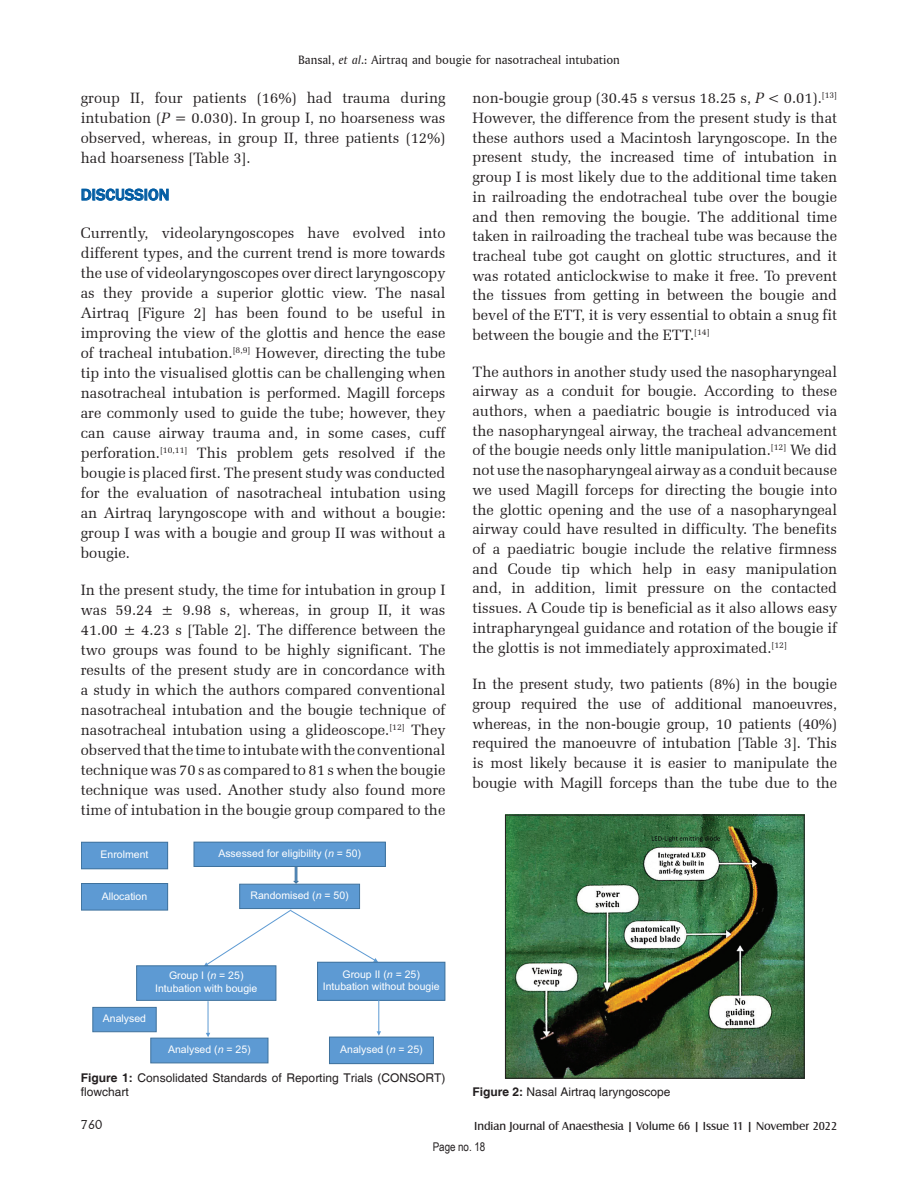
<style>
.page{position:relative;width:918px;height:1188px;background:#fff}
.page>*{position:absolute;margin:0;border:0;box-sizing:border-box;transform-origin:0 0}
.t1{font:500 16.5px "Franklin Gothic";color:#015ca3}
.TX{font:15px/19.6px "Zapf Elliptical 711 BT";color:#231f20;text-align:justify}
.t2{font:12.75px "Amerigo BT Roman A";color:#231f20}
.FGC{font:12px/14.4px "Helvetica";color:#231f20}
.t3{font:12px "Castle T";color:#231f20}
.TX-2{font:12px "Arial Narrow";color:#231f20}
.t4{font:300 12px "Flareserif 821 BT";color:#231f20}
.t5{font:10.5px/12.6px "Arial";color:#fff;text-align:center}
.s1{font-family:"Amerigo BT Italic A"}
.s2{font-style:italic}
.s3{font-weight:700}
</style>
<div class="page">
<svg style="left:81px;top:188px;width:88px;height:13px"></svg>
<svg style="left:293px;top:867px;width:7px;height:17px"></svg>
<div style="left:239px;top:884px;width:121px;height:25px;background:#5d9ad3;border:1px solid #3f729d"></div>
<div style="left:194px;top:842px;width:191px;height:24px;background:#5d9ad3"></div>
<div style="left:194px;top:842px;width:192px;height:25px;border:1px solid #3f729d"></div>
<div style="left:81px;top:884px;width:87px;height:26px;background:#5d9ad3"></div>
<div style="left:81px;top:883px;width:87px;height:27px;border:1px solid #3f729d"></div>
<div style="left:81px;top:842px;width:87px;height:27px;background:#5d9ad3"></div>
<div style="left:81px;top:842px;width:87px;height:27px;border:1px solid #3f729d"></div>
<div style="left:136px;top:965px;width:140px;height:36px;background:#5d9ad3;border:1px solid #3f729d"></div>
<svg style="left:204px;top:909px;width:174px;height:58px"></svg>
<div style="left:318px;top:962px;width:127px;height:38px;background:#5d9ad3"></div>
<div style="left:317px;top:962px;width:128px;height:39px;border:1px solid #3f729d"></div>
<div style="left:92px;top:1007px;width:65px;height:25px;background:#5d9ad3;border:1px solid #3f729d"></div>
<div style="left:329px;top:1037px;width:104px;height:27px;background:#5d9ad3"></div>
<div style="left:329px;top:1037px;width:105px;height:27px;border:1px solid #3f729d"></div>
<hr style="left:208px;top:1001px;width:1px;height:33px;background:#5d9ad3">
<hr style="left:378px;top:1000px;width:1px;height:32px;background:#5d9ad3">
<svg style="left:377px;top:1031px;width:4px;height:5px"></svg>
<div style="left:150px;top:1038px;width:118px;height:25px;background:#5d9ad3;border:1px solid #3f729d"></div>
<img style="left:507px;top:817px;width:295px;height:259px">
<div style="left:505px;top:815px;width:299px;height:263px;border:1px solid #231f20"></div>
<p class="t2" style="left:298px;top:52px;width:323px">Bansal, <span class="s1">et al</span>.: Airtraq and bougie for nasotracheal intubation</p>
<p class="TX" style="left:81px;top:88px;width:366px">group II, four patients (16%) had trauma during intubation (<span class="s2">P</span> = 0.030). In group I, no hoarseness was observed, whereas, in group II, three patients (12%) had hoarseness [Table 3].</p>
<h1 class="t1" style="left:81px;top:184px;width:90px">DISCUSSION</h1>
<p class="TX" style="left:81px;top:223px;width:366px">Currently, videolaryngoscopes have evolved into different types, and the current trend is more towards the use of videolaryngoscopes over direct laryngoscopy as they provide a superior glottic view. The nasal Airtraq [Figure 2] has been found to be useful in improving the view of the glottis and hence the ease of tracheal intubation.<sup>[8,9]</sup> However, directing the tube tip into the visualised glottis can be challenging when nasotracheal intubation is performed. Magill forceps are commonly used to guide the tube; however, they can cause airway trauma and, in some cases, cuff perforation.<sup>[10,11]</sup> This problem gets resolved if the bougie is placed first. The present study was conducted for the evaluation of nasotracheal intubation using an Airtraq laryngoscope with and without a bougie: group I was with a bougie and group II was without a bougie.</p>
<p class="TX" style="left:81px;top:580px;width:366px">In the present study, the time for intubation in group I was 59.24 ± 9.98 s, whereas, in group II, it was 41.00 ± 4.23 s [Table 2]. The difference between the two groups was found to be highly significant. The results of the present study are in concordance with a study in which the authors compared conventional nasotracheal intubation and the bougie technique of nasotracheal intubation using a glideoscope.<sup>[12]</sup> They observed that the time to intubate with the conventional technique was 70 s as compared to 81 s when the bougie technique was used. Another study also found more time of intubation in the bougie group compared to the</p>
<p class="t5" style="left:101px;top:849px;width:49px">Enrolment</p>
<p class="t5" style="left:218px;top:847px;width:144px">Assessed for eligibility (<span class="s2">n</span> = 50)</p>
<p class="t5" style="left:102px;top:890px;width:47px">Allocation</p>
<p class="t5" style="left:250px;top:889px;width:100px">Randomised (<span class="s2">n</span> = 50)</p>
<p class="TX" style="left:472px;top:88px;width:366px">non‑bougie group (30.45 s versus 18.25 s, <span class="s2">P</span> &lt; 0.01).<sup>[13] </sup>However, the difference from the present study is that these authors used a Macintosh laryngoscope. In the present study, the increased time of intubation in group I is most likely due to the additional time taken in railroading the endotracheal tube over the bougie and then removing the bougie. The additional time taken in railroading the tracheal tube was because the tracheal tube got caught on glottic structures, and it was rotated anticlockwise to make it free. To prevent the tissues from getting in between the bougie and bevel of the ETT, it is very essential to obtain a snug fit between the bougie and the ETT.<sup>[14]</sup></p>
<p class="TX" style="left:472px;top:362px;width:366px">The authors in another study used the nasopharyngeal airway as a conduit for bougie. According to these authors, when a paediatric bougie is introduced via the nasopharyngeal airway, the tracheal advancement of the bougie needs only little manipulation.<sup>[12]</sup> We did not use the nasopharyngeal airway as a conduit because we used Magill forceps for directing the bougie into the glottic opening and the use of a nasopharyngeal airway could have resulted in difficulty. The benefits of a paediatric bougie include the relative firmness and Coude tip which help in easy manipulation and, in addition, limit pressure on the contacted tissues. A Coude tip is beneficial as it also allows easy intrapharyngeal guidance and rotation of the bougie if the glottis is not immediately approximated.<sup>[12]</sup></p>
<p class="TX" style="left:472px;top:674px;width:366px">In the present study, two patients (8%) in the bougie group required the use of additional manoeuvres, whereas, in the non‑bougie group, 10 patients (40%) required the manoeuvre of intubation [Table 3]. This is most likely because it is easier to manipulate the bougie with Magill forceps than the tube due to the</p>
<p class="t5" style="left:103px;top:1013px;width:45px">Analysed</p>
<p class="t5" style="left:155px;top:970px;width:104px">Group I (<span class="s2">n</span> = 25)<br>Intubation with bougie</p>
<p class="t5" style="left:323px;top:968px;width:118px">Group II (<span class="s2">n</span> = 25)<br>Intubation without bougie</p>
<p class="t5" style="left:168px;top:1044px;width:84px">Analysed (<span class="s2">n</span> = 25)</p>
<p class="t5" style="left:340px;top:1043px;width:84px">Analysed (<span class="s2">n</span> = 25)</p>
<p class="FGC" style="left:81px;top:1071px;width:366px"><span class="s3">Figure 1:</span> Consolidated Standards of Reporting Trials (CONSORT) flowchart</p>
<p class="FGC" style="left:472px;top:1085px;width:200px"><span class="s3">Figure 2:</span> Nasal Airtraq laryngoscope</p>
<p class="t4" style="left:81px;top:1117px;width:23px">760</p>
<p class="t3" style="left:474px;top:1119px;width:365px">Indian Journal of Anaesthesia | Volume 66 | Issue 11 | November 2022</p>
<p class="TX-2" style="left:433px;top:1138px;width:54px">Page no. 18</p>
</div>
